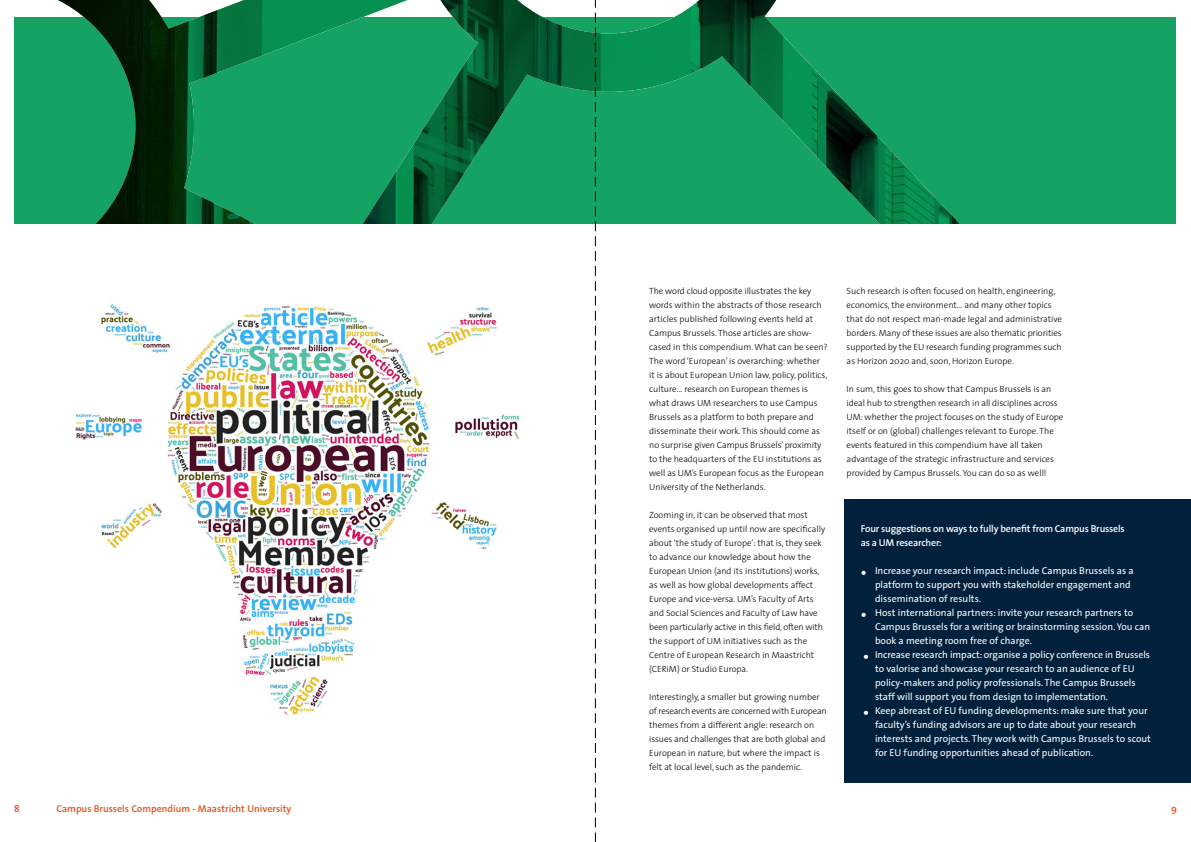
<style>
.page{position:relative;width:1191px;height:842px;background:#fff}
.page>*{position:absolute;margin:0;border:0;box-sizing:border-box;transform-origin:0 0}
.t1{font:10px/14px "The Sans";color:#fff}
.t2{font:600 10px/14px "The Sans";letter-spacing:-.02em;color:#fff}
.t3{font:600 10px "The Sans";color:#e95017}
.t4{font:300 9px/14px "The Sans";color:#000}
.s1{font-weight:700;font-size:14px}
</style>
<div class="page">
<svg style="left:14px;top:0;width:1162px;height:224px;background:#1b935b"></svg>
<img style="left:75px;top:304px;width:445px;height:410px">
<div style="left:844px;top:500px;width:347px;height:283px;background:#00203c"></div>
<svg style="left:595px;top:0;width:1px;height:842px"></svg>
<p class="t4" style="left:649px;top:284px;width:180px">The word cloud opposite illustrates the key words within the abstracts of those research articles published following events held at Campus Brussels. Those articles are show&shy;cased in this compendium. What can be seen?<br>The word ‘European’ is overarching: whether it is about European Union law, policy, politics, culture… research on European themes is what draws UM researchers to use Campus Brussels as a platform to both prepare and disseminate their work. This should come as no surprise given Campus Brussels’ proximity to the headquarters of the EU institutions as well as UM’s European focus as the European University of the Netherlands.</p>
<p class="t4" style="left:649px;top:508px;width:177px">Zooming in, it can be observed that most events organised up until now are specifically about ‘the study of Europe’: that is, they seek to advance our knowledge about how the European Union (and its institutions) works, as well as how global developments affect Europe and vice-versa. UM’s Faculty of Arts and Social Sciences and Faculty of Law have been particularly active in this field, often with the support of UM initiatives such as the Centre of European Research in Maastricht (CERiM) or Studio Europa.</p>
<p class="t4" style="left:649px;top:690px;width:179px">Interestingly, a smaller but growing number of research events are concerned with European themes from a different angle: research on issues and challenges that are both global and European in nature, but where the impact is felt at local level, such as the pandemic.</p>
<p class="t4" style="left:846px;top:284px;width:217px">Such research is often focused on health, engineering, economics, the environment… and many other topics that do not respect man-made legal and administrative borders. Many of these issues are also thematic priorities supported by the EU research funding programmes such as Horizon 2020 and, soon, Horizon Europe.</p>
<p class="t4" style="left:846px;top:382px;width:218px">In sum, this goes to show that Campus Brussels is an ideal hub to strengthen research in all disciplines across UM: whether the project focuses on the study of Europe itself or on (global) challenges relevant to Europe. The events featured in this compendium have all taken advantage of the strategic infrastructure and services provided by Campus Brussels. You can do so as well!</p>
<p class="t2" style="left:861px;top:521px;width:265px">Four suggestions on ways to fully benefit from Campus Brussels as a UM researcher:</p>
<p class="t1" style="left:875px;top:563px;width:260px;text-indent:-14px"><span class="s1">•</span> Increase your research impact: include Campus Brussels as a platform to support you with stakeholder engagement and dissemination of results.</p>
<p class="t1" style="left:875px;top:605px;width:277px;text-indent:-14px"><span class="s1">•</span> Host international partners: invite your research partners to<br>Campus Brussels for a writing or brainstorming session. You can book a meeting room free of charge.</p>
<p class="t1" style="left:875px;top:647px;width:276px;text-indent:-12px"><span class="s1">•</span> Increase research impact: organise a policy conference in Brussels to valorise and showcase your research to an audience of EU policy-makers and policy professionals. The Campus Brussels staff will support you from design to implementation.</p>
<p class="t1" style="left:875px;top:703px;width:277px;text-indent:-12px"><span class="s1">•</span> Keep abreast of EU funding developments: make sure that your faculty’s funding advisors are up to date about your research interests and projects. They work with Campus Brussels to scout for EU funding opportunities ahead of publication.</p>
<p class="t3" style="left:14px;top:800px;width:7px">8</p>
<p class="t3" style="left:56px;top:800px;width:236px">Campus Brussels Compendium - Maastricht University</p>
<p class="t3" style="left:1171px;top:800px;width:7px">9</p>
</div>
